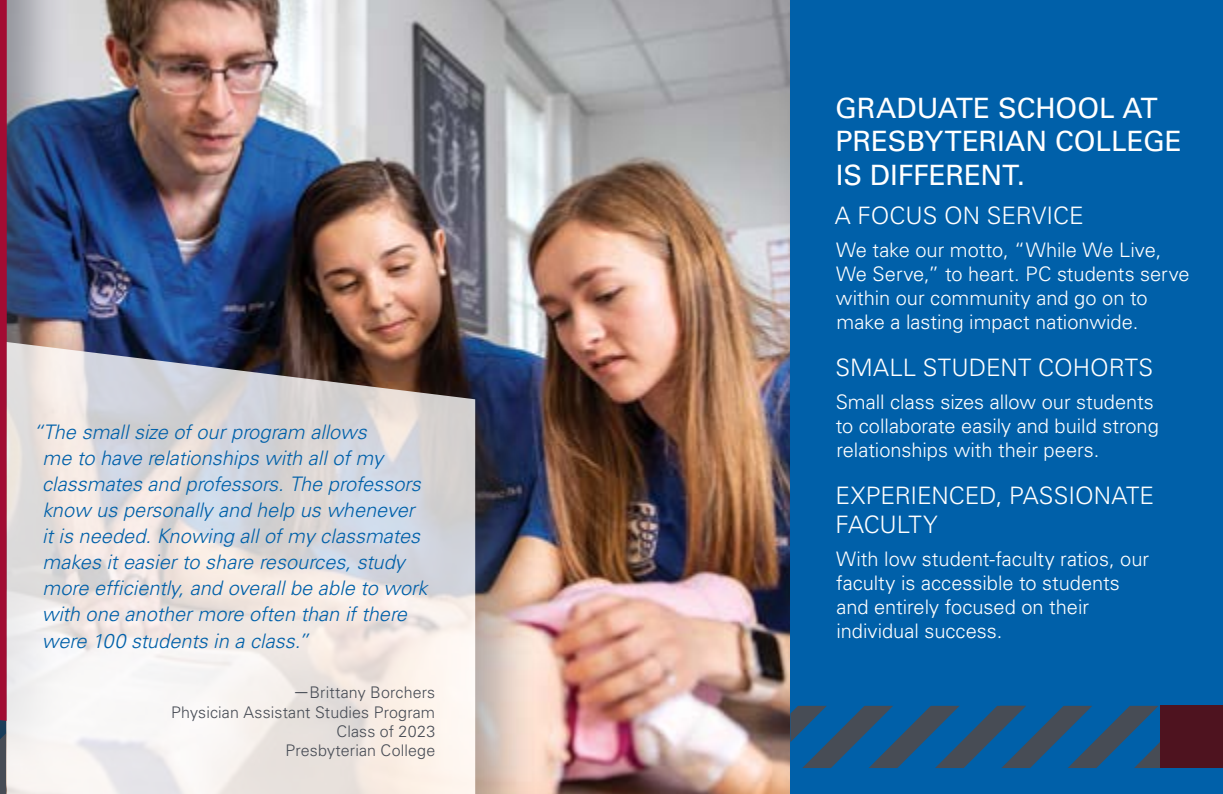
<style>
.page{position:relative;width:1223px;height:794px;background:#fff}
.page>*{position:absolute;margin:0;border:0;box-sizing:border-box;transform-origin:0 0}
.t1{font:28px/33.6px "Univers LT Std";letter-spacing:-.005em;color:#fff}
.t2{font:300 24px/28.8px "Univers LT Std";color:#fff}
.t3{font:300 20px/24px "Univers LT Std";color:#fff}
.t4{font:italic 300 20px/26px "Univers LT Std";color:#0060a9}
.t5{font:300 16px/19.2px "Univers LT Std";letter-spacing:.01em;color:#474c55;text-align:right}
.s1{font-family:"Campton"}
</style>
<div class="page">
<img style="left:0;top:0;width:1222px;height:793px">
<p class="t4" style="left:42px;top:419px;width:387px;text-indent:-9px">“The small size of our program allows<br>me to have relationships with all of my classmates and professors. The professors know us personally and help us whenever it is needed. Knowing all of my classmates makes it easier to share resources, study more efficiently, and overall be able to work with one another more often than if there were 100 students in a class.”</p>
<p class="t5" style="left:171px;top:682px;width:265px"><span class="s1">—</span>Brittany Borchers<br>Physician Assistant Studies Program<br>Class of 2023<br>Presbyterian College</p>
<h1 class="t1" style="left:835px;top:91px;width:348px">GRADUATE SCHOOL AT<br>PRESBYTERIAN COLLEGE<br>IS DIFFERENT.</h1>
<p class="t2" style="left:834px;top:201px;width:250px">A FOCUS ON SERVICE</p>
<p class="t3" style="left:835px;top:237px;width:355px">We take our motto, “While We Live, We Serve,” to heart. PC students serve within our community and go on to make a lasting impact nationwide.</p>
<p class="t2" style="left:835px;top:352px;width:319px">SMALL STUDENT COHORTS</p>
<p class="t3" style="left:835px;top:389px;width:324px">Small class sizes allow our students to collaborate easily and build strong relationships with their peers.</p>
<p class="t2" style="left:835px;top:480px;width:320px">EXPERIENCED, PASSIONATE<br>FACULTY</p>
<p class="t3" style="left:835px;top:546px;width:314px">With low student-faculty ratios, our faculty is accessible to students and entirely focused on their individual success.</p>
</div>
